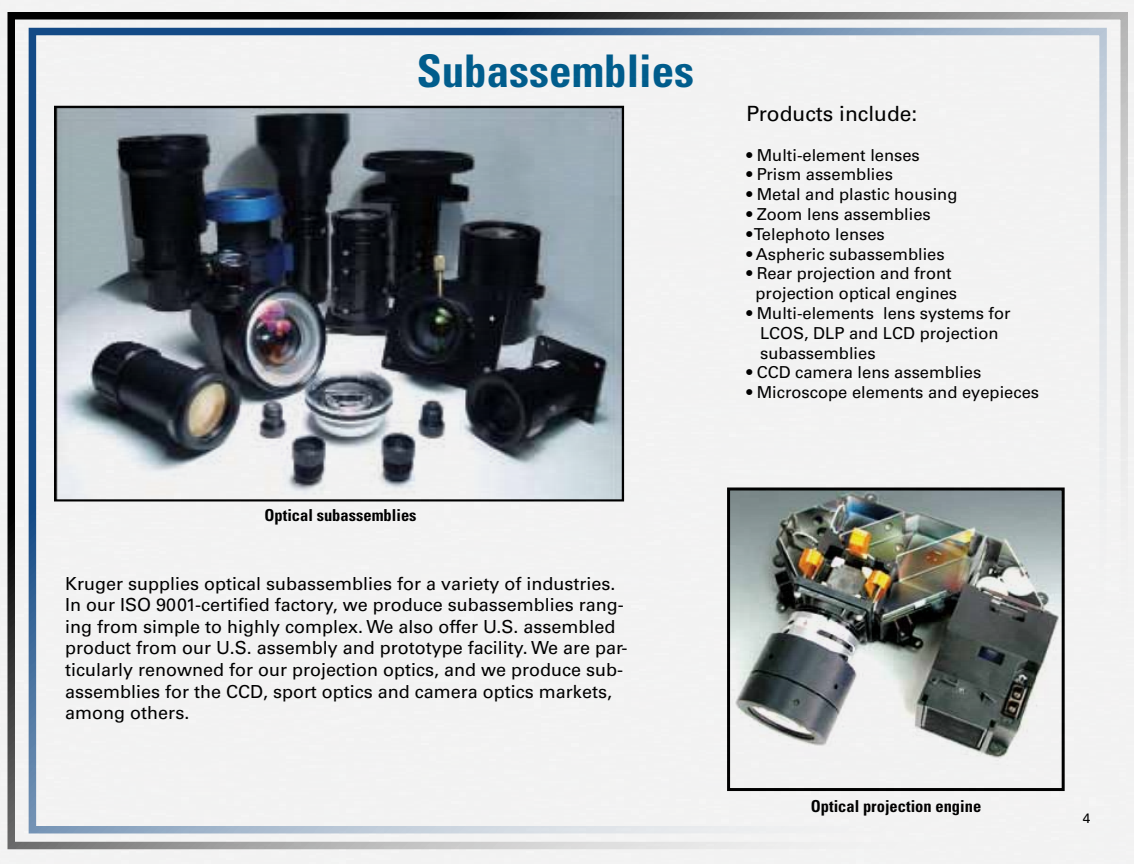
<style>
.page{position:relative;width:1134px;height:864px;background:#fff}
.page>*{position:absolute;margin:0;border:0;box-sizing:border-box;transform-origin:0 0}
.t1{font:700 condensed 45px "Univers LT Std";color:#006193}
.t2{font:21px "Univers LT Std";color:#000}
.t3{font:18px/21.6px "Univers LT Std";color:#000}
.t4{font:16.5px/19.8px "Univers LT Std";color:#000;text-align:center}
.t5{font:700 condensed 16.5px "Univers LT Std";color:#000}
.t6{font:13.5px "Univers LT Std";color:#000}
</style>
<div class="page">
<img style="left:0;top:0;width:1134px;height:864px">
<div style="left:8px;top:12px;width:1120px;height:837px;border:8px solid #000"></div>
<div style="left:29px;top:28px;width:1078px;height:805px;border:8px solid #134a86"></div>
<h1 class="t1" style="left:417px;top:43px;width:279px">Subassemblies</h1>
<p class="t5" style="left:264px;top:505px;width:154px">Optical subassemblies</p>
<p class="t3" style="left:65px;top:573px;width:564px">Kruger supplies optical subassemblies for a variety of industries.<br>In our ISO 9001-certified factory, we produce subassemblies rang&shy;ing from simple to highly complex. We also offer U.S. assembled product from our U.S. assembly and prototype facility. We are par&shy;ticularly renowned for our projection optics, and we produce sub&shy;assemblies for the CCD, sport optics and camera optics markets, among others.</p>
<p class="t2" style="left:746px;top:101px;width:173px">Products include:</p>
<p class="t4" style="left:746px;top:145px;width:175px">• Multi-element lenses</p>
<p class="t4" style="left:746px;top:165px;width:148px">• Prism assemblies</p>
<p class="t4" style="left:746px;top:185px;width:213px">• Metal and plastic housing</p>
<p class="t4" style="left:746px;top:204px;width:186px">• Zoom lens assemblies</p>
<p class="t4" style="left:746px;top:224px;width:140px">• Telephoto lenses</p>
<p class="t4" style="left:746px;top:244px;width:200px">• Aspheric subassemblies</p>
<p class="t4" style="left:746px;top:264px;width:212px">• Rear projection and front projection optical engines</p>
<p class="t4" style="left:760px;top:303px;width:252px;text-align:left;text-indent:-14px">• Multi-elements lens systems for<br>LCOS, DLP and LCD projection subassemblies</p>
<p class="t4" style="left:746px;top:363px;width:237px">• CCD camera lens assemblies</p>
<p class="t4" style="left:746px;top:383px;width:294px">• Microscope elements and eyepieces</p>
<p class="t5" style="left:811px;top:796px;width:172px">Optical projection engine</p>
<p class="t6" style="left:1083px;top:810px;width:9px">4</p>
</div>
